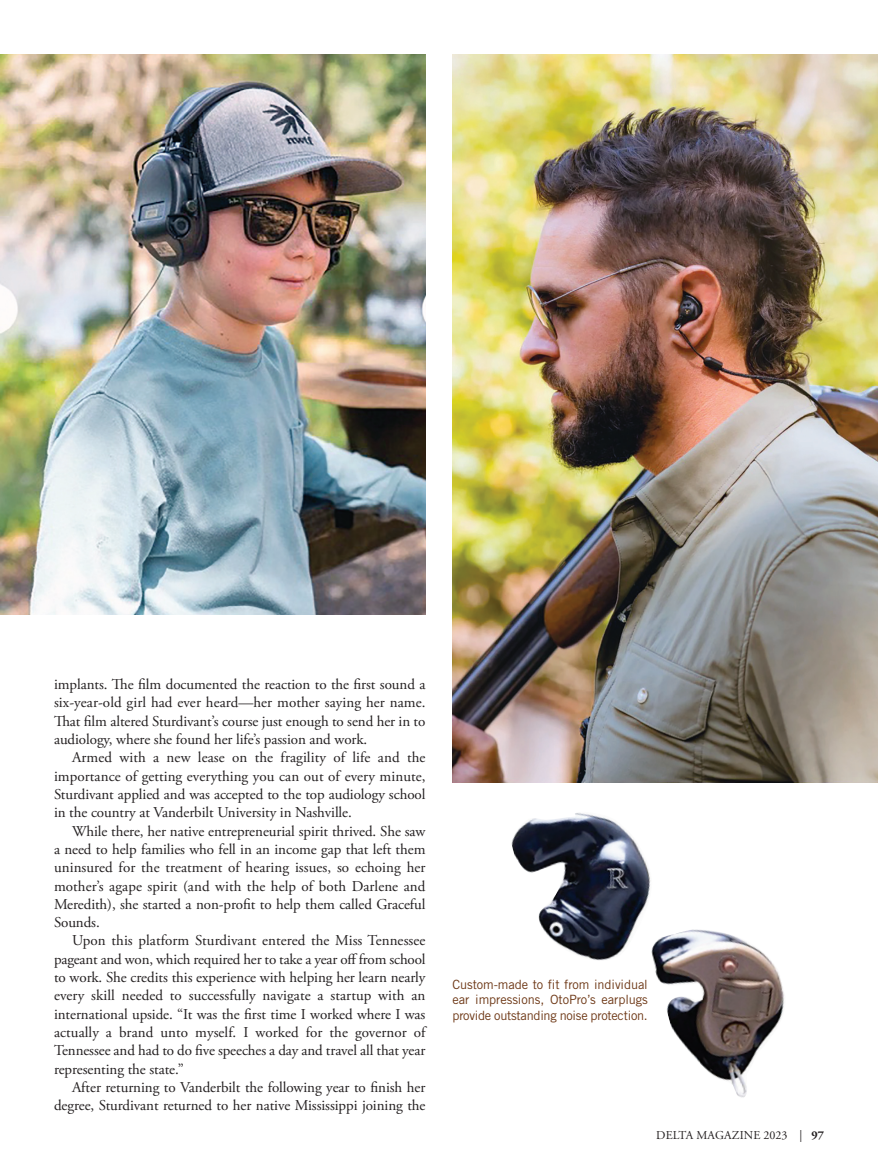
<style>
.page{position:relative;width:878px;height:1175px;background:#fff}
.page>*{position:absolute;margin:0;border:0;box-sizing:border-box;transform-origin:0 0}
.t1{font:15px/18.3px "Adobe Garamond Pro";letter-spacing:-.005em;color:#231f20;text-align:justify}
.t2{font:12.75px/15.8px "Trade Gothic";letter-spacing:-.02em;color:#6d3715;text-align:justify}
.t3{font:12px "Adobe Garamond Pro";letter-spacing:.015em;color:#231f20}
.s1{font-weight:700}
</style>
<div class="page">
<img style="left:0;top:54px;width:425px;height:560px">
<img style="left:511px;top:813px;width:273px;height:285px">
<img style="left:452px;top:54px;width:426px;height:729px">
<p class="t1" style="left:54px;top:676px;width:373px">implants. The film documented the reaction to the first sound a six-year-old girl had ever heard—her mother saying her name.<br>That film altered Sturdivant’s course just enough to send her in to audiology, where she found her life’s passion and work.</p>
<p class="t1" style="left:54px;top:750px;width:373px;text-indent:18px">Armed with a new lease on the fragility of life and the importance of getting everything you can out of every minute, Sturdivant applied and was accepted to the top audiology school in the country at Vanderbilt University in Nashville.</p>
<p class="t1" style="left:54px;top:823px;width:373px;text-indent:18px">While there, her native entrepreneurial spirit thrived. She saw a need to help families who fell in an income gap that left them uninsured for the treatment of hearing issues, so echoing her mother’s agape spirit (and with the help of both Darlene and Meredith), she started a non-profit to help them called Graceful Sounds.</p>
<p class="t1" style="left:54px;top:933px;width:373px;text-indent:18px">Upon this platform Sturdivant entered the Miss Tennessee pageant and won, which required her to take a year off from school to work. She credits this experience with helping her learn nearly every skill needed to successfully navigate a startup with an international upside. “It was the first time I worked where I was actually a brand unto myself. I worked for the governor of Tennessee and had to do five speeches a day and travel all that year representing the state.”</p>
<p class="t1" style="left:54px;top:1079px;width:373px;text-align:right">After returning to Vanderbilt the following year to finish her degree, Sturdivant returned to her native Mississippi joining the</p>
<p class="t2" style="left:452px;top:977px;width:197px">Custom-made to fit from individual ear impressions, OtoPro’s earplugs provide outstanding noise protection.</p>
<p class="t3" style="left:656px;top:1130px;width:169px">DELTA MAGAZINE 2023 | <span class="s1">97</span></p>
</div>
